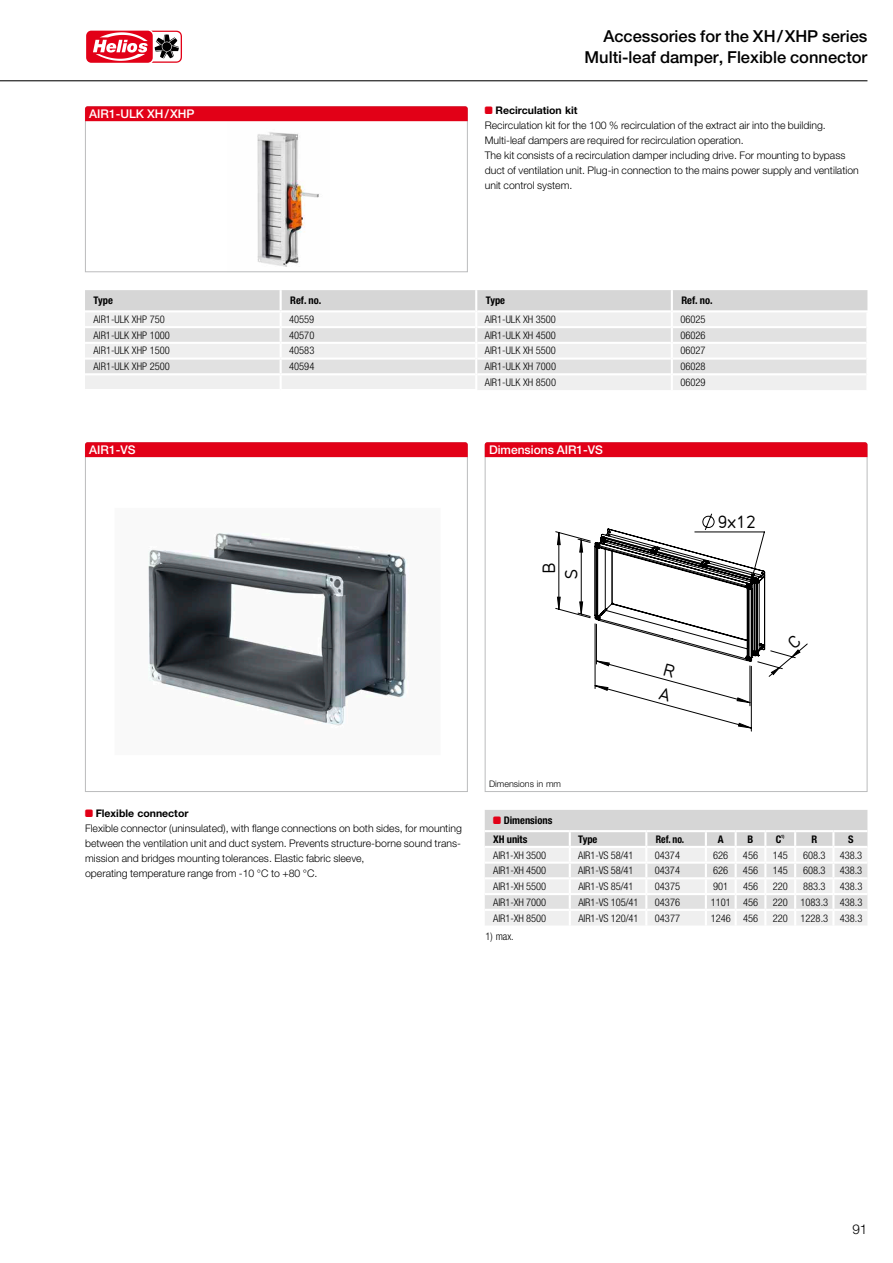
<style>
.page{position:relative;width:893px;height:1263px;background:#fff}
.page>*{position:absolute;margin:0;border:0;box-sizing:border-box;transform-origin:0 0}
.t1{font:16.65px "DIN17 SB";color:#000}
.t2{font:500 16.5px/21px "Helvetica Neue LTW1 G";color:#000;text-align:right}
.t3{font:300 13.5px "Helvetica Neue LTW1 G";color:#000}
.t4{font:500 12px "Helvetica Neue LTW1 G";color:#fff}
.t5{font:300 10.5px/15px "Helvetica Neue LTW1 G";color:#000}
.t6{font:300 condensed 10.5px "Helvetica Neue LTW1 G";color:#000}
.t7{font:700 condensed 10.5px/19px "Helvetica Neue LTW1 G";color:#000}
.t8{font:700 condensed 10.5px "Helvetica Neue LTW1 G";color:#000;scale:.93 1}
.t9{font:300 9px "Helvetica Neue LTW1 G";color:#000}
.t10{font:700 condensed 4.5px "Helvetica Neue LTW1 G";color:#000}
.s1{font-family:"Helios";font-weight:400;color:#e20017}
.s2{font-weight:700}
.s3{font-family:"Helios";font-weight:400;font-stretch:normal;color:#e20017}
</style>
<div class="page">
<svg style="left:485px;top:810px;width:382px;height:115px"></svg>
<svg style="left:85px;top:121px;width:383px;height:152px"></svg>
<svg style="left:85px;top:457px;width:383px;height:335px"></svg>
<div style="left:85px;top:442px;width:383px;height:15px;background:#e20017"></div>
<svg style="left:484px;top:443px;width:384px;height:349px"></svg>
<div style="left:485px;top:442px;width:382px;height:15px;background:#e20017"></div>
<div style="left:85px;top:106px;width:383px;height:15px;background:#e20017"></div>
<svg style="left:85px;top:290px;width:783px;height:100px"></svg>
<img style="left:115px;top:508px;width:326px;height:247px">
<hr style="left:0;top:80px;width:867px;height:1px;background:#000">
<svg style="left:86px;top:30px;width:96px;height:33px"></svg>
<svg style="left:555px;top:513px;width:253px;height:219px"></svg>
<p class="t4" style="left:89px;top:107px;width:107px">AIR1-ULK XH/XHP</p>
<h2 class="t2" style="left:585px;top:25px;width:284px">Accessories for the XH/XHP series<br>Multi-leaf damper, Flexible connector</h2>
<p class="t5" style="left:485px;top:103px;width:376px"><span class="s1">B</span> <span class="s2">Recirculation kit<br></span>Recirculation kit for the 100 % recirculation of the extract air into the building.<br>Multi-leaf dampers are required for recirculation operation.<br>The kit consists of a recirculation damper including drive. For mounting to bypass duct of ventilation unit. Plug-in connection to the mains power supply and ventilation unit control system.</p>
<p class="t7" style="left:94px;top:291px;width:21px">Type</p>
<p class="t7" style="left:290px;top:291px;width:33px">Ref. no.</p>
<p class="t7" style="left:486px;top:291px;width:21px">Type</p>
<p class="t7" style="left:681px;top:291px;width:33px">Ref. no.</p>
<p class="t6" style="left:94px;top:313px;width:73px">AIR1-ULK XHP 750</p>
<p class="t6" style="left:289px;top:313px;width:27px">40559</p>
<p class="t6" style="left:485px;top:313px;width:73px">AIR1-ULK XH 3500</p>
<p class="t6" style="left:680px;top:313px;width:27px">06025</p>
<p class="t6" style="left:94px;top:329px;width:78px">AIR1-ULK XHP 1000</p>
<p class="t6" style="left:289px;top:329px;width:27px">40570</p>
<p class="t6" style="left:485px;top:329px;width:73px">AIR1-ULK XH 4500</p>
<p class="t6" style="left:680px;top:329px;width:27px">06026</p>
<p class="t6" style="left:94px;top:345px;width:78px">AIR1-ULK XHP 1500</p>
<p class="t6" style="left:289px;top:345px;width:27px">40583</p>
<p class="t6" style="left:485px;top:345px;width:73px">AIR1-ULK XH 5500</p>
<p class="t6" style="left:680px;top:345px;width:27px">06027</p>
<p class="t6" style="left:94px;top:360px;width:78px">AIR1-ULK XHP 2500</p>
<p class="t6" style="left:289px;top:360px;width:27px">40594</p>
<p class="t6" style="left:485px;top:360px;width:73px">AIR1-ULK XH 7000</p>
<p class="t6" style="left:680px;top:360px;width:27px">06028</p>
<p class="t6" style="left:485px;top:377px;width:73px">AIR1-ULK XH 8500</p>
<p class="t6" style="left:680px;top:377px;width:27px">06029</p>
<p class="t4" style="left:89px;top:442px;width:48px">AIR1-VS</p>
<p class="t4" style="left:489px;top:442px;width:115px">Dimensions AIR1-VS</p>
<h1 class="t1" style="left:538px;top:574px;width:13px;rotate:-90deg">B</h1>
<h1 class="t1" style="left:560px;top:579px;width:11px;rotate:-90deg">S</h1>
<p class="t9" style="left:489px;top:778px;width:73px">Dimensions in mm</p>
<h1 class="t1" style="left:718px;top:511px;width:40px">9x12</h1>
<p class="t5" style="left:85px;top:806px;width:378px"><span class="s1">B</span> <span class="s2">Flexible connector<br></span>Flexible connector (uninsulated), with flange connections on both sides, for mounting between the ventilation unit and duct system. Prevents structure-borne sound trans&shy;mission and bridges mounting tolerances. Elastic fabric sleeve,<br>operating temperature range from -10 °C to +80 °C.</p>
<p class="t7" style="left:493px;top:810px;width:61px"><span class="s3">B</span> Dimensions<br>XH units</p>
<p class="t7" style="left:578px;top:829px;width:21px">Type</p>
<p class="t8" style="left:656px;top:833px;width:32px">Ref. no.</p>
<p class="t7" style="left:718px;top:829px;width:7px">A</p>
<p class="t7" style="left:748px;top:829px;width:7px">B</p>
<p class="t7" style="left:776px;top:829px;width:7px">C</p>
<p class="t10" style="left:781px;top:834px;width:5px">1)</p>
<p class="t7" style="left:811px;top:829px;width:7px">R</p>
<p class="t7" style="left:848px;top:829px;width:7px">S</p>
<p class="t6" style="left:493px;top:849px;width:54px">AIR1-XH 3500</p>
<p class="t6" style="left:578px;top:849px;width:57px">AIR1-VS 58/41</p>
<p class="t6" style="left:655px;top:849px;width:27px">04374</p>
<p class="t6" style="left:713px;top:849px;width:17px">626</p>
<p class="t6" style="left:743px;top:849px;width:17px">456</p>
<p class="t6" style="left:773px;top:849px;width:17px">145</p>
<p class="t6" style="left:803px;top:849px;width:24px">608.3</p>
<p class="t6" style="left:840px;top:849px;width:24px">438.3</p>
<p class="t6" style="left:493px;top:864px;width:54px">AIR1-XH 4500</p>
<p class="t6" style="left:578px;top:864px;width:57px">AIR1-VS 58/41</p>
<p class="t6" style="left:655px;top:864px;width:27px">04374</p>
<p class="t6" style="left:713px;top:864px;width:17px">626</p>
<p class="t6" style="left:743px;top:864px;width:17px">456</p>
<p class="t6" style="left:773px;top:864px;width:17px">145</p>
<p class="t6" style="left:803px;top:864px;width:24px">608.3</p>
<p class="t6" style="left:840px;top:864px;width:24px">438.3</p>
<p class="t6" style="left:493px;top:880px;width:54px">AIR1-XH 5500</p>
<p class="t6" style="left:578px;top:880px;width:57px">AIR1-VS 85/41</p>
<p class="t6" style="left:655px;top:880px;width:27px">04375</p>
<p class="t6" style="left:713px;top:880px;width:17px">901</p>
<p class="t6" style="left:743px;top:880px;width:17px">456</p>
<p class="t6" style="left:773px;top:880px;width:17px">220</p>
<p class="t6" style="left:803px;top:880px;width:24px">883.3</p>
<p class="t6" style="left:840px;top:880px;width:24px">438.3</p>
<p class="t6" style="left:493px;top:896px;width:54px">AIR1-XH 7000</p>
<p class="t6" style="left:578px;top:896px;width:62px">AIR1-VS 105/41</p>
<p class="t6" style="left:655px;top:896px;width:27px">04376</p>
<p class="t6" style="left:711px;top:896px;width:49px">1101 456</p>
<p class="t6" style="left:773px;top:896px;width:91px">220 1083.3 438.3</p>
<p class="t6" style="left:493px;top:912px;width:54px">AIR1-XH 8500</p>
<p class="t6" style="left:578px;top:912px;width:62px">AIR1-VS 120/41</p>
<p class="t6" style="left:655px;top:912px;width:27px">04377</p>
<p class="t6" style="left:711px;top:912px;width:49px">1246 456</p>
<p class="t6" style="left:773px;top:912px;width:91px">220 1228.3 438.3</p>
<p class="t6" style="left:486px;top:930px;width:30px">1) max.</p>
<p class="t3" style="left:852px;top:1221px;width:17px">91</p>
</div>
